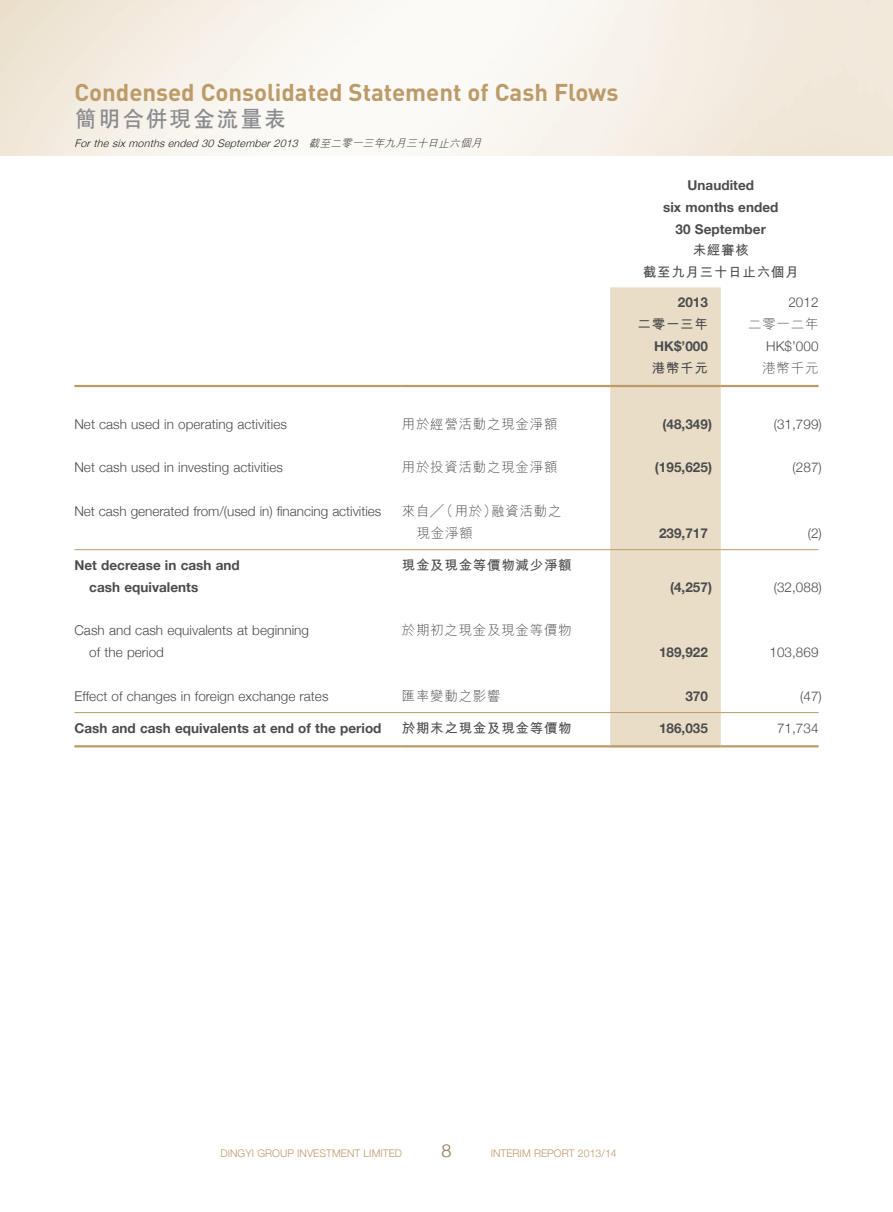
<style>
.page{position:relative;width:893px;height:1212px;background:#fff}
.page>*{position:absolute;margin:0;border:0;box-sizing:border-box;transform-origin:0 0}
.t1{font:700 24px "DIN";color:#bc9b69}
.t2{font:700 22.5px "C Hei 2 HK";letter-spacing:.055em;color:#8a8c8f}
.t3{font:300 18px "Helvetica Neue";color:#8a724c}
.Body_Text{font:300 13.5px/21.8px "Helvetica Neue";letter-spacing:.005em;color:#4b4c4d}
.Body_Text-2{font:700 13.5px/21.8px "Helvetica Neue";letter-spacing:.005em;color:#4b4c4d}
.C_Body_Text{font:300 13.5px/21.8px "M Hei HK";letter-spacing:.055em;color:#4b4c4d}
.Body_Text-3{font:700 13.5px "M Hei HK";letter-spacing:.055em;color:#4b4c4d}
.C_Body_Text-2{font:700 13.5px "M Hei HK";letter-spacing:.055em;color:#4b4c4d}
.Body_Text-4{font:300 13.5px "M Hei HK";letter-spacing:.055em;color:#4b4c4d}
.t4{font:italic 300 10.5px "Helvetica Neue";color:#231f20}
.t5{font:300 10.5px "Helvetica Neue";letter-spacing:.005em;color:#bc9b69}
.s1{font-family:"M Hei HK"}
</style>
<div class="page">
<div style="left:610px;top:287px;width:111px;height:458px;background:#e9ddc8"></div>
<hr style="left:74px;top:385px;width:328px;height:2px;background:#bc9b69">
<hr style="left:402px;top:385px;width:208px;height:2px;background:#bc9b69">
<hr style="left:610px;top:385px;width:111px;height:2px;background:#bc9b69">
<hr style="left:721px;top:385px;width:98px;height:2px;background:#bc9b69">
<hr style="left:74px;top:549px;width:328px;height:1px;background:#bc9b69">
<hr style="left:402px;top:549px;width:208px;height:1px;background:#bc9b69">
<hr style="left:610px;top:549px;width:111px;height:1px;background:#bc9b69">
<hr style="left:721px;top:549px;width:98px;height:1px;background:#bc9b69">
<hr style="left:74px;top:712px;width:328px;height:1px;background:#bc9b69">
<hr style="left:402px;top:712px;width:208px;height:1px;background:#bc9b69">
<hr style="left:610px;top:712px;width:111px;height:1px;background:#bc9b69">
<hr style="left:721px;top:712px;width:98px;height:1px;background:#bc9b69">
<hr style="left:74px;top:745px;width:328px;height:2px;background:#bc9b69">
<hr style="left:402px;top:745px;width:208px;height:2px;background:#bc9b69">
<hr style="left:610px;top:745px;width:111px;height:2px;background:#bc9b69">
<hr style="left:721px;top:745px;width:98px;height:2px;background:#bc9b69">
<p class="t1" style="left:74px;top:77px;width:545px">Condensed Consolidated Statement of Cash Flows</p>
<p class="t2" style="left:74px;top:108px;width:214px">簡明合併現金流量表</p>
<p class="t4" style="left:74px;top:136px;width:411px">For the six months ended 30 September 2013 <span class="s1">截至二零一三年九月三十日止六個月</span></p>
<p class="Body_Text-2" style="left:687px;top:174px;width:68px">Unaudited</p>
<p class="Body_Text-2" style="left:663px;top:196px;width:117px">six months ended</p>
<p class="Body_Text-2" style="left:676px;top:218px;width:92px">30 September</p>
<p class="Body_Text-3" style="left:693px;top:241px;width:58px">未經審核</p>
<p class="Body_Text-3" style="left:643px;top:262px;width:157px">截至九月三十日止六個月</p>
<p class="Body_Text-2" style="left:678px;top:291px;width:32px">2013</p>
<p class="Body_Text" style="left:788px;top:291px;width:32px">2012</p>
<p class="Body_Text-3" style="left:638px;top:314px;width:72px">二零一三年</p>
<p class="Body_Text-4" style="left:748px;top:317px;width:72px">二零一二年</p>
<p class="Body_Text-2" style="left:654px;top:335px;width:55px">HK$’000</p>
<p class="Body_Text" style="left:766px;top:335px;width:54px">HK$’000</p>
<p class="Body_Text-3" style="left:652px;top:358px;width:58px">港幣千元</p>
<p class="Body_Text-4" style="left:762px;top:361px;width:58px">港幣千元</p>
<p class="Body_Text" style="left:74px;top:413px;width:214px">Net cash used in operating activities</p>
<p class="C_Body_Text" style="left:402px;top:413px;width:157px">用於經營活動之現金淨額</p>
<p class="Body_Text-2" style="left:662px;top:413px;width:51px">(48,349)</p>
<p class="Body_Text" style="left:774px;top:413px;width:50px">(31,799)</p>
<p class="Body_Text" style="left:74px;top:456px;width:210px">Net cash used in investing activities</p>
<p class="C_Body_Text" style="left:402px;top:456px;width:157px">用於投資活動之現金淨額</p>
<p class="Body_Text-2" style="left:655px;top:456px;width:59px">(195,625)</p>
<p class="Body_Text" style="left:793px;top:456px;width:31px">(287)</p>
<p class="Body_Text" style="left:74px;top:500px;width:308px">Net cash generated from/(used in) financing activities</p>
<p class="C_Body_Text" style="left:417px;top:500px;width:146px;text-indent:-15px">來自╱（用於）融資活動之現金淨額</p>
<p class="Body_Text-2" style="left:659px;top:522px;width:51px">239,717</p>
<p class="Body_Text" style="left:808px;top:522px;width:16px">(2)</p>
<p class="Body_Text-2" style="left:89px;top:554px;width:152px;text-indent:-15px">Net decrease in cash and cash equivalents</p>
<p class="C_Body_Text-2" style="left:402px;top:555px;width:171px">現金及現金等價物減少淨額</p>
<p class="Body_Text" style="left:89px;top:619px;width:221px;text-indent:-15px">Cash and cash equivalents at beginning of the period</p>
<p class="C_Body_Text" style="left:402px;top:619px;width:171px">於期初之現金及現金等價物</p>
<p class="Body_Text-2" style="left:670px;top:576px;width:44px">(4,257)</p>
<p class="Body_Text" style="left:774px;top:576px;width:50px">(32,088)</p>
<p class="Body_Text-2" style="left:659px;top:641px;width:51px">189,922</p>
<p class="Body_Text" style="left:769px;top:641px;width:51px">103,869</p>
<p class="Body_Text" style="left:74px;top:685px;width:256px">Effect of changes in foreign exchange rates</p>
<p class="C_Body_Text" style="left:402px;top:684px;width:100px">匯率變動之影響</p>
<p class="Body_Text-2" style="left:685px;top:685px;width:24px">370</p>
<p class="Body_Text" style="left:800px;top:685px;width:23px">(47)</p>
<p class="Body_Text-2" style="left:74px;top:717px;width:309px">Cash and cash equivalents at end of the period</p>
<p class="C_Body_Text-2" style="left:402px;top:718px;width:171px">於期末之現金及現金等價物</p>
<p class="Body_Text-2" style="left:659px;top:717px;width:51px">186,035</p>
<p class="Body_Text" style="left:777px;top:717px;width:43px">71,734</p>
<p class="t3" style="left:441px;top:1140px;width:12px">8</p>
<p class="t5" style="left:221px;top:1147px;width:183px">DINGYI GROUP INVESTMENT LIMITED</p>
<p class="t5" style="left:491px;top:1147px;width:128px">INTERIM REPORT 2013/14</p>
</div>
